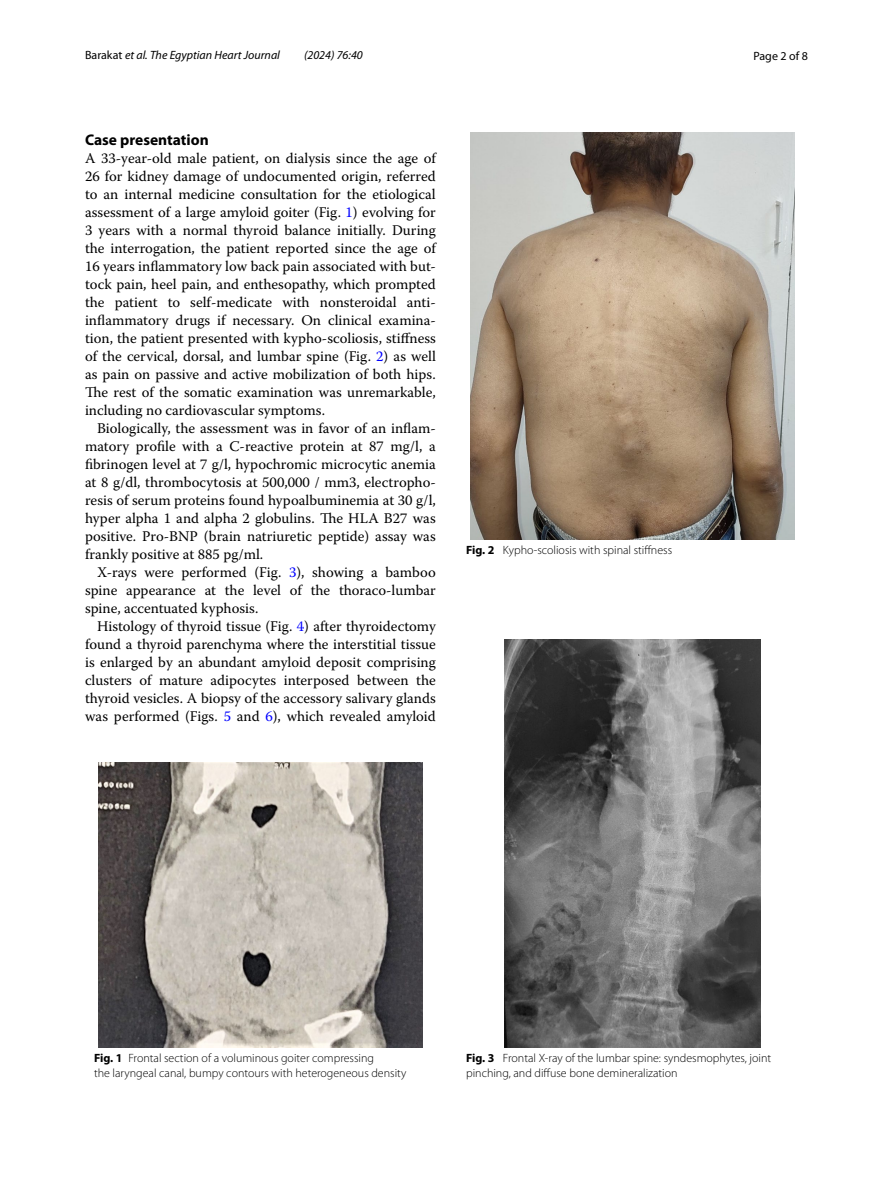
<style>
.page{position:relative;width:893px;height:1187px;background:#fff}
.page>*{position:absolute;margin:0;border:0;box-sizing:border-box;transform-origin:0 0}
.t1{font:700 15.45px "Myriad Pro";color:#000}
.t2{font:14.7px/18px "Warnock Pro";color:#000;text-align:justify}
.t3{font:300 12px/15px "Myriad Pro";color:#000}
.t4{font:italic 12px "Myriad Pro";color:#000}
.t5{font:12px "Myriad Pro";color:#000}
.s1{font-style:normal}
.s2{color:#00f}
.s3{font-weight:700}
</style>
<div class="page">
<img style="left:99px;top:762px;width:323px;height:284px">
<img style="left:471px;top:133px;width:323px;height:406px">
<img style="left:505px;top:639px;width:255px;height:408px">
<p class="t4" style="left:85px;top:48px;width:196px"><span class="s1">Barakat</span> et al. The Egyptian Heart Journal</p>
<p class="t4" style="left:304px;top:48px;width:60px">(2024) 76:40</p>
<p class="t5" style="left:753px;top:48px;width:56px">Page 2 of 8</p>
<p class="t1" style="left:85px;top:129px;width:125px">Case presentation</p>
<p class="t2" style="left:85px;top:148px;width:352px">A 33-year-old male patient, on dialysis since the age of 26 for kidney damage of undocumented origin, referred to an internal medicine consultation for the etiological assessment of a large amyloid goiter (Fig. <span class="s2">1</span>) evolving for 3 years with a normal thyroid balance initially. During the interrogation, the patient reported since the age of 16 years inflammatory low back pain associated with but&shy;tock pain, heel pain, and enthesopathy, which prompted the patient to self-medicate with nonsteroidal anti&shy;inflammatory drugs if necessary. On clinical examina&shy;tion, the patient presented with kypho-scoliosis, stiffness of the cervical, dorsal, and lumbar spine (Fig. <span class="s2">2</span>) as well as pain on passive and active mobilization of both hips.<br>The rest of the somatic examination was unremarkable, including no cardiovascular symptoms.</p>
<p class="t2" style="left:85px;top:418px;width:352px;text-indent:12px">Biologically, the assessment was in favor of an inflam&shy;matory profile with a C-reactive protein at 87 mg/l, a fibrinogen level at 7 g/l, hypochromic microcytic anemia at 8 g/dl, thrombocytosis at 500,000 / mm3, electropho&shy;resis of serum proteins found hypoalbuminemia at 30 g/l, hyper alpha 1 and alpha 2 globulins. The HLA B27 was positive. Pro-BNP (brain natriuretic peptide) assay was frankly positive at 885 pg/ml.</p>
<p class="t2" style="left:85px;top:562px;width:352px;text-indent:12px">X-rays were performed (Fig. <span class="s2">3</span>), showing a bamboo spine appearance at the level of the thoraco-lumbar spine, accentuated kyphosis.</p>
<p class="t2" style="left:85px;top:616px;width:352px;text-indent:12px">Histology of thyroid tissue (Fig. <span class="s2">4</span>) after thyroidectomy found a thyroid parenchyma where the interstitial tissue is enlarged by an abundant amyloid deposit comprising clusters of mature adipocytes interposed between the thyroid vesicles. A biopsy of the accessory salivary glands was performed (Figs. <span class="s2">5</span> and <span class="s2">6</span>), which revealed amyloid</p>
<p class="t3" style="left:466px;top:543px;width:207px"><span class="s3">Fig. 2</span> Kypho-scoliosis with spinal stiffness</p>
<p class="t3" style="left:94px;top:1050px;width:314px"><span class="s3">Fig. 1</span> Frontal section of a voluminous goiter compressing<br>the laryngeal canal, bumpy contours with heterogeneous density</p>
<p class="t3" style="left:466px;top:1051px;width:307px"><span class="s3">Fig. 3</span> Frontal X-ray of the lumbar spine: syndesmophytes, joint pinching, and diffuse bone demineralization</p>
</div>
